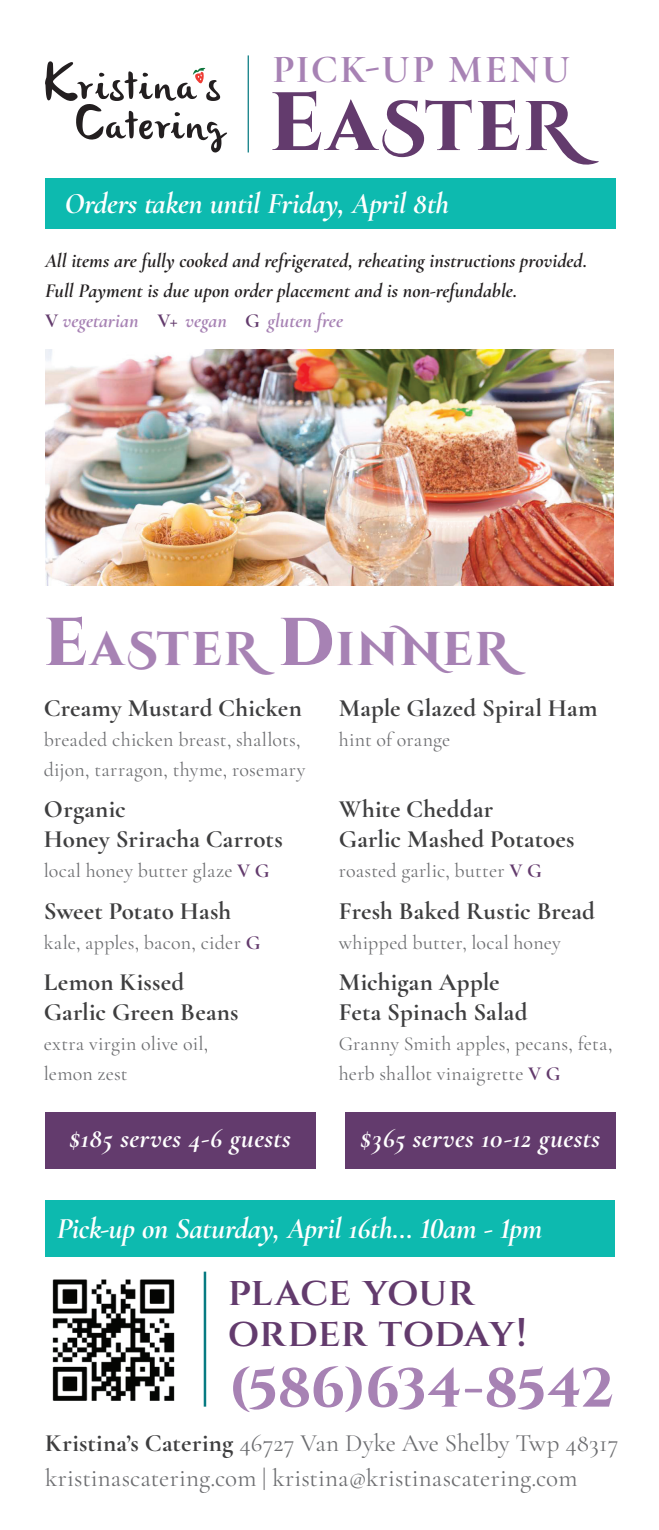
<style>
.page{position:relative;width:659px;height:1530px;background:#fff}
.page>*{position:absolute;margin:0;border:0;box-sizing:border-box;transform-origin:0 0}
.t1{font:800 70px "Cinzel";color:#633b6d}
.t2{font:700 55px "Cinzel";letter-spacing:-.01em;color:#a782b4}
.t3{font:800 47.25px "Cinzel";color:#a782b4}
.t4{font:600 40px/40.8px "Cinzel";letter-spacing:.005em;color:#633b6d}
.t5{font:700 40px "Cormorant Garamond";letter-spacing:.055em;color:#a782b4}
.t6{font:italic 700 30px "Cormorant Garamond";letter-spacing:-.01em;color:#fff}
.t7{font:italic 700 27.5px "Cormorant Garamond";letter-spacing:.015em;color:#fff}
.t8{font:700 25px "Cormorant Garamond";letter-spacing:.005em;color:#3e3e3f}
.t9{font:25px/35px "Cormorant Garamond";letter-spacing:.005em;color:#6c6d70}
.t10{font:20px "Cormorant Garamond";letter-spacing:.01em;color:#6c6d70}
.t11{font:italic 700 20px/30px "Cormorant Garamond";color:#231f20}
.s1{font-size:82.5px}
.s2{font-family:"Cinzel Decorative"}
.s3{font-family:"Cinzel Decorative";font-weight:700}
.s4{font-style:normal;color:#633b6d}
.s5{color:#a782b4}
.s6{font-size:67.5px}
.s7{font-weight:700;color:#633b6d}
.s8{font-weight:700;color:#3e3e3f}
</style>
<div class="page">
<img style="left:45px;top:349px;width:569px;height:237px">
<div style="left:45px;top:179px;width:570px;height:50px;background:#0dbaaf"></div>
<svg style="left:45px;top:61px;width:182px;height:92px"></svg>
<hr style="left:248px;top:55px;width:1px;height:97px;background:#077b82">
<div style="left:46px;top:1201px;width:569px;height:56px;background:#0dbaaf"></div>
<div style="left:45px;top:1112px;width:270px;height:56px;background:#633b6d"></div>
<div style="left:345px;top:1112px;width:270px;height:56px;background:#633b6d"></div>
<img style="left:52px;top:1279px;width:123px;height:122px">
<hr style="left:204px;top:1272px;width:2px;height:135px;background:#077b82">
<h3 class="t5" style="left:273px;top:45px;width:299px">PICK-UP MENU</h3>
<h1 class="t1" style="left:269px;top:83px;width:306px"><span class="s1">E</span>A<span class="s2">S</span>TE<span class="s3">R</span></h1>
<h3 class="t6" style="left:65px;top:185px;width:386px">Orders taken until Friday, April 8th</h3>
<p class="t11" style="left:45px;top:245px;width:543px">All items are fully cooked and refrigerated, reheating instructions provided.<br>Full Payment is due upon order placement and is non-refundable.<br><span class="s4">V</span> <span class="s5">vegetarian</span> <span class="s4">V+</span> <span class="s5">vegan</span> <span class="s4">G</span> <span class="s5">gluten free</span></p>
<h3 class="t3" style="left:44px;top:620px;width:467px"><span class="s6">E</span>A<span class="s2">S</span>TE<span class="s3">R</span> <span class="s6">D</span>IN<span class="s2">N</span>E<span class="s3">R</span></h3>
<p class="t8" style="left:44px;top:693px;width:260px">Creamy Mustard Chicken</p>
<p class="t8" style="left:339px;top:693px;width:260px">Maple Glazed Spiral Ham</p>
<p class="t10" style="left:44px;top:728px;width:258px">breaded chicken breast, shallots,</p>
<p class="t10" style="left:339px;top:728px;width:113px">hint of orange</p>
<p class="t10" style="left:44px;top:758px;width:263px">dijon, tarragon, thyme, rosemary</p>
<p class="t8" style="left:44px;top:794px;width:84px">Organic</p>
<p class="t8" style="left:339px;top:794px;width:156px">White Cheddar</p>
<p class="t8" style="left:44px;top:824px;width:240px">Honey Sriracha Carrots</p>
<p class="t8" style="left:339px;top:824px;width:237px">Garlic Mashed Potatoes</p>
<p class="t10" style="left:44px;top:859px;width:227px">local honey butter glaze <span class="s7">V G</span></p>
<p class="t10" style="left:339px;top:859px;width:204px">roasted garlic, butter <span class="s7">V G</span></p>
<p class="t8" style="left:44px;top:895px;width:189px">Sweet Potato Hash</p>
<p class="t8" style="left:339px;top:895px;width:258px">Fresh Baked Rustic Bread</p>
<p class="t10" style="left:44px;top:930px;width:218px">kale, apples, bacon, cider <span class="s7">G</span></p>
<p class="t10" style="left:339px;top:930px;width:224px">whipped butter, local honey</p>
<p class="t8" style="left:44px;top:966px;width:142px">Lemon Kissed</p>
<p class="t8" style="left:339px;top:966px;width:162px">Michigan Apple</p>
<p class="t8" style="left:44px;top:996px;width:196px">Garlic Green Beans</p>
<p class="t8" style="left:339px;top:996px;width:190px">Feta Spinach Salad</p>
<p class="t10" style="left:44px;top:1031px;width:166px">extra virgin olive oil,</p>
<p class="t10" style="left:339px;top:1031px;width:275px">Granny Smith apples, pecans, feta,</p>
<p class="t10" style="left:44px;top:1061px;width:85px">lemon zest</p>
<p class="t10" style="left:339px;top:1061px;width:223px">herb shallot vinaigrette <span class="s7">V G</span></p>
<h3 class="t7" style="left:69px;top:1121px;width:223px">$185 serves 4-6 guests</h3>
<h3 class="t7" style="left:360px;top:1121px;width:241px">$365 serves 10-12 guests</h3>
<h3 class="t6" style="left:57px;top:1210px;width:487px">Pick-up on Saturday, April 16th… 10am - 1pm</h3>
<h3 class="t4" style="left:228px;top:1272px;width:300px">PLACE YOUR<br>ORDER TODAY!</h3>
<h2 class="t2" style="left:228px;top:1355px;width:388px">(586)634-8542</h2>
<p class="t9" style="left:45px;top:1425px;width:575px"><span class="s8">Kristina’s Catering</span> 46727 Van Dyke Ave Shelby Twp 48317 kristinascatering.com | kristina@kristinascatering.com</p>
</div>
